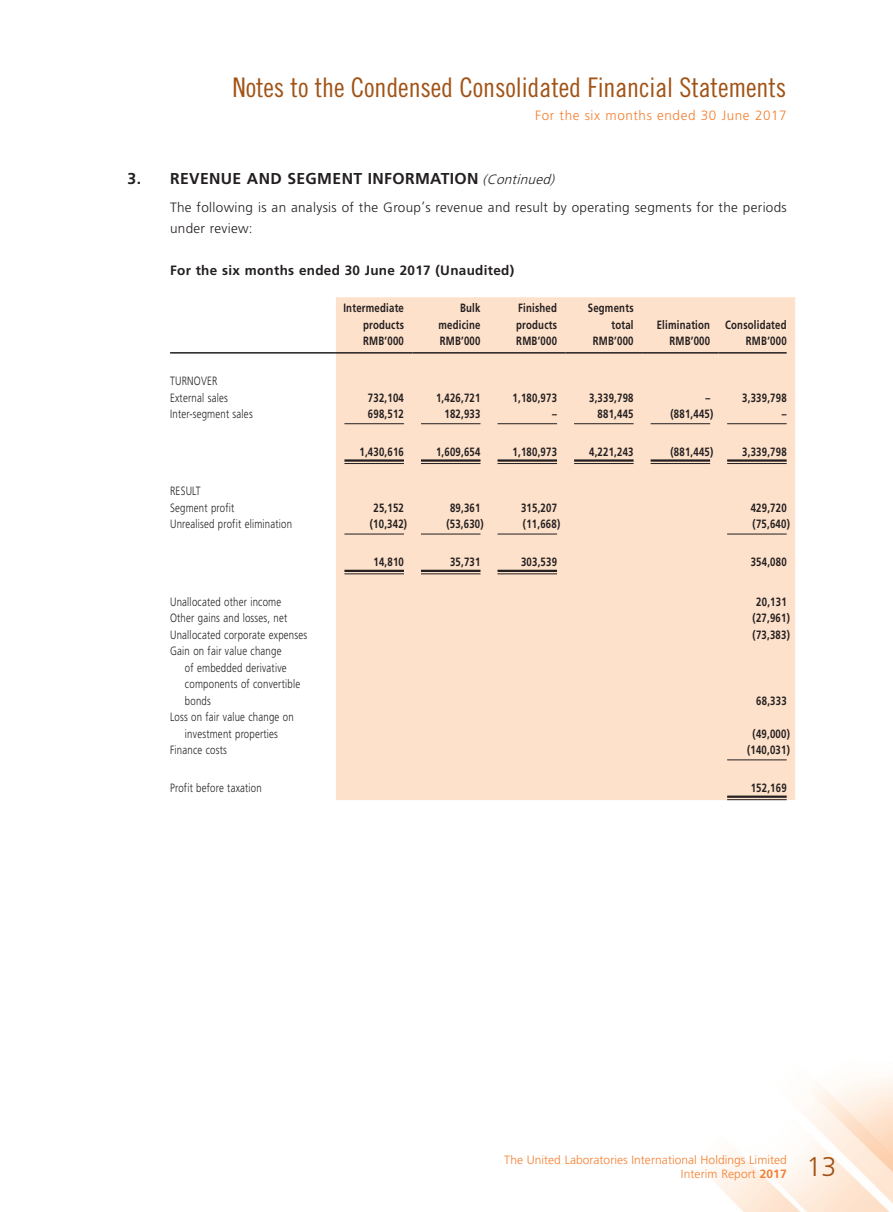
<style>
.page{position:relative;width:893px;height:1212px;background:#fff}
.page>*{position:absolute;margin:0;border:0;box-sizing:border-box;transform-origin:0 0}
.t1{font:27px "Trade Gothic LT Std Cn 18";letter-spacing:-.005em;color:#a15316}
.t2{font:300 27px "Frutiger LT Std";color:#a15316}
.Heading_1{font:700 15.75px "Frutiger LT Std";letter-spacing:.025em;color:#231f20}
.Body_Text{font:300 13.5px/21px "Frutiger LT Std";letter-spacing:.025em;color:#231f20}
.Body_Text-2{font:700 13.5px "Frutiger LT Std";letter-spacing:.025em;color:#231f20}
.t3{font:300 13.5px "Frutiger LT Std";letter-spacing:.045em;color:#f47f2f}
.Body_Text-3{font:700 12px "Frutiger LT Std";letter-spacing:.025em;color:#231f20;scale:.8 1}
.Body_Text-4{font:300 12px/16.5px "Frutiger LT Std";letter-spacing:.025em;color:#231f20;scale:.8 1}
.t4{font:300 12px/13.5px "Frutiger LT Std";letter-spacing:.005em;color:#f47f2f;text-align:right}
.s1{font-weight:300;font-style:italic;font-size:13.5px}
.s2{font-weight:700}
</style>
<div class="page">
<img style="left:710px;top:298px;width:183px;height:914px">
<div style="left:336px;top:297px;width:459px;height:503px;background:#fee1ca"></div>
<hr style="left:170px;top:352px;width:166px;height:2px;background:#231f20">
<hr style="left:336px;top:352px;width:76px;height:2px;background:#231f20">
<hr style="left:412px;top:352px;width:77px;height:2px;background:#231f20">
<hr style="left:489px;top:352px;width:77px;height:2px;background:#231f20">
<hr style="left:566px;top:352px;width:76px;height:2px;background:#231f20">
<hr style="left:642px;top:352px;width:77px;height:2px;background:#231f20">
<hr style="left:719px;top:352px;width:68px;height:2px;background:#231f20">
<hr style="left:344px;top:423px;width:60px;height:1px;background:#231f20">
<hr style="left:421px;top:423px;width:59px;height:1px;background:#231f20">
<hr style="left:497px;top:423px;width:60px;height:1px;background:#231f20">
<hr style="left:574px;top:423px;width:60px;height:1px;background:#231f20">
<hr style="left:651px;top:423px;width:59px;height:1px;background:#231f20">
<hr style="left:727px;top:423px;width:60px;height:1px;background:#231f20">
<hr style="left:344px;top:459px;width:60px;height:3px;background:#231f20">
<hr style="left:344px;top:463px;width:60px;height:1px;background:#231f20">
<hr style="left:421px;top:459px;width:59px;height:3px;background:#231f20">
<hr style="left:421px;top:463px;width:59px;height:1px;background:#231f20">
<hr style="left:497px;top:459px;width:60px;height:3px;background:#231f20">
<hr style="left:497px;top:463px;width:60px;height:1px;background:#231f20">
<hr style="left:574px;top:459px;width:60px;height:3px;background:#231f20">
<hr style="left:574px;top:463px;width:60px;height:1px;background:#231f20">
<hr style="left:651px;top:459px;width:59px;height:3px;background:#231f20">
<hr style="left:651px;top:463px;width:59px;height:1px;background:#231f20">
<hr style="left:727px;top:459px;width:60px;height:3px;background:#231f20">
<hr style="left:727px;top:463px;width:60px;height:1px;background:#231f20">
<hr style="left:344px;top:534px;width:60px;height:1px;background:#231f20">
<hr style="left:421px;top:534px;width:59px;height:1px;background:#231f20">
<hr style="left:497px;top:534px;width:60px;height:1px;background:#231f20">
<hr style="left:727px;top:534px;width:60px;height:1px;background:#231f20">
<hr style="left:344px;top:570px;width:60px;height:2px;background:#231f20">
<hr style="left:344px;top:573px;width:60px;height:1px;background:#231f20">
<hr style="left:421px;top:570px;width:59px;height:2px;background:#231f20">
<hr style="left:421px;top:573px;width:59px;height:1px;background:#231f20">
<hr style="left:497px;top:570px;width:60px;height:2px;background:#231f20">
<hr style="left:497px;top:573px;width:60px;height:1px;background:#231f20">
<hr style="left:727px;top:759px;width:60px;height:1px;background:#231f20">
<hr style="left:727px;top:795px;width:60px;height:3px;background:#231f20">
<hr style="left:727px;top:799px;width:60px;height:1px;background:#231f20">
<h1 class="t1" style="left:232px;top:71px;width:555px">Notes to the Condensed Consolidated Financial Statements</h1>
<p class="t3" style="left:535px;top:107px;width:253px">For the six months ended 30 June 2017</p>
<p class="Heading_1" style="left:128px;top:169px;width:432px">3. REVENUE AND SEGMENT INFORMATION <span class="s1">(Continued)</span></p>
<p class="Body_Text" style="left:170px;top:197px;width:618px">The following is an analysis of the Group’s revenue and result by operating segments for the periods under review:</p>
<p class="Body_Text-2" style="left:170px;top:262px;width:346px">For the six months ended 30 June 2017 (Unaudited)</p>
<p class="Body_Text-3" style="left:343px;top:301px;width:77px">Intermediate</p>
<p class="Body_Text-3" style="left:460px;top:301px;width:27px">Bulk</p>
<p class="Body_Text-3" style="left:518px;top:301px;width:50px">Finished</p>
<p class="Body_Text-3" style="left:588px;top:301px;width:59px">Segments</p>
<p class="Body_Text-3" style="left:363px;top:317px;width:53px">products</p>
<p class="Body_Text-3" style="left:438px;top:317px;width:54px">medicine</p>
<p class="Body_Text-3" style="left:516px;top:317px;width:53px">products</p>
<p class="Body_Text-3" style="left:611px;top:317px;width:29px">total</p>
<p class="Body_Text-3" style="left:657px;top:317px;width:68px">Elimination</p>
<p class="Body_Text-3" style="left:725px;top:317px;width:79px">Consolidated</p>
<p class="Body_Text-3" style="left:363px;top:334px;width:53px">RMB’000</p>
<p class="Body_Text-3" style="left:440px;top:334px;width:52px">RMB’000</p>
<p class="Body_Text-3" style="left:516px;top:334px;width:53px">RMB’000</p>
<p class="Body_Text-3" style="left:593px;top:334px;width:52px">RMB’000</p>
<p class="Body_Text-3" style="left:669px;top:334px;width:53px">RMB’000</p>
<p class="Body_Text-3" style="left:746px;top:334px;width:53px">RMB’000</p>
<p class="Body_Text-4" style="left:170px;top:373px;width:61px">TURNOVER</p>
<p class="Body_Text-4" style="left:170px;top:389px;width:74px">External sales</p>
<p class="Body_Text-3" style="left:368px;top:390px;width:47px">732,104</p>
<p class="Body_Text-3" style="left:436px;top:390px;width:57px">1,426,721</p>
<p class="Body_Text-3" style="left:513px;top:390px;width:57px">1,180,973</p>
<p class="Body_Text-3" style="left:589px;top:390px;width:57px">3,339,798</p>
<p class="Body_Text-3" style="left:705px;top:390px;width:8px">–</p>
<p class="Body_Text-3" style="left:742px;top:390px;width:57px">3,339,798</p>
<p class="Body_Text-4" style="left:170px;top:406px;width:105px">Inter-segment sales</p>
<p class="Body_Text-3" style="left:368px;top:407px;width:47px">698,512</p>
<p class="Body_Text-3" style="left:444px;top:407px;width:47px">182,933</p>
<p class="Body_Text-3" style="left:552px;top:407px;width:8px">–</p>
<p class="Body_Text-3" style="left:598px;top:407px;width:47px">881,445</p>
<p class="Body_Text-3" style="left:670px;top:407px;width:55px">(881,445)</p>
<p class="Body_Text-3" style="left:782px;top:407px;width:8px">–</p>
<p class="Body_Text-3" style="left:359px;top:444px;width:57px">1,430,616</p>
<p class="Body_Text-3" style="left:436px;top:444px;width:57px">1,609,654</p>
<p class="Body_Text-3" style="left:513px;top:444px;width:57px">1,180,973</p>
<p class="Body_Text-3" style="left:589px;top:444px;width:57px">4,221,243</p>
<p class="Body_Text-3" style="left:670px;top:444px;width:55px">(881,445)</p>
<p class="Body_Text-3" style="left:742px;top:444px;width:57px">3,339,798</p>
<p class="Body_Text-4" style="left:170px;top:483px;width:40px">RESULT</p>
<p class="Body_Text-4" style="left:170px;top:500px;width:82px">Segment profit</p>
<p class="Body_Text-3" style="left:373px;top:501px;width:40px">25,152</p>
<p class="Body_Text-3" style="left:450px;top:501px;width:40px">89,361</p>
<p class="Body_Text-3" style="left:521px;top:501px;width:47px">315,207</p>
<p class="Body_Text-3" style="left:751px;top:501px;width:47px">429,720</p>
<p class="Body_Text-4" style="left:170px;top:516px;width:154px">Unrealised profit elimination</p>
<p class="Body_Text-3" style="left:370px;top:517px;width:48px">(10,342)</p>
<p class="Body_Text-3" style="left:446px;top:517px;width:48px">(53,630)</p>
<p class="Body_Text-3" style="left:523px;top:517px;width:48px">(11,668)</p>
<p class="Body_Text-3" style="left:753px;top:517px;width:48px">(75,640)</p>
<p class="Body_Text-3" style="left:373px;top:555px;width:40px">14,810</p>
<p class="Body_Text-3" style="left:450px;top:555px;width:40px">35,731</p>
<p class="Body_Text-3" style="left:521px;top:555px;width:47px">303,539</p>
<p class="Body_Text-3" style="left:751px;top:555px;width:47px">354,080</p>
<p class="Body_Text-4" style="left:170px;top:593px;width:141px">Unallocated other income</p>
<p class="Body_Text-3" style="left:756px;top:594px;width:40px">20,131</p>
<p class="Body_Text-4" style="left:170px;top:610px;width:148px">Other gains and losses, net</p>
<p class="Body_Text-3" style="left:753px;top:611px;width:48px">(27,961)</p>
<p class="Body_Text-4" style="left:170px;top:626px;width:173px">Unallocated corporate expenses</p>
<p class="Body_Text-3" style="left:753px;top:627px;width:48px">(73,383)</p>
<p class="Body_Text-4" style="left:185px;top:643px;width:145px;text-indent:-15px">Gain on fair value change<br>of embedded derivative components of convertible bonds</p>
<p class="Body_Text-3" style="left:756px;top:693px;width:40px">68,333</p>
<p class="Body_Text-4" style="left:170px;top:709px;width:156px;text-align:center">Loss on fair value change on investment properties</p>
<p class="Body_Text-3" style="left:753px;top:726px;width:48px">(49,000)</p>
<p class="Body_Text-4" style="left:170px;top:742px;width:72px">Finance costs</p>
<p class="Body_Text-3" style="left:747px;top:743px;width:55px">(140,031)</p>
<p class="Body_Text-4" style="left:170px;top:779px;width:116px">Profit before taxation</p>
<p class="Body_Text-3" style="left:751px;top:780px;width:47px">152,169</p>
<p class="t4" style="left:504px;top:1153px;width:284px">The United Laboratories International Holdings Limited<br>Interim Report <span class="s2">2017</span></p>
<h1 class="t2" style="left:807px;top:1151px;width:31px">13</h1>
</div>
